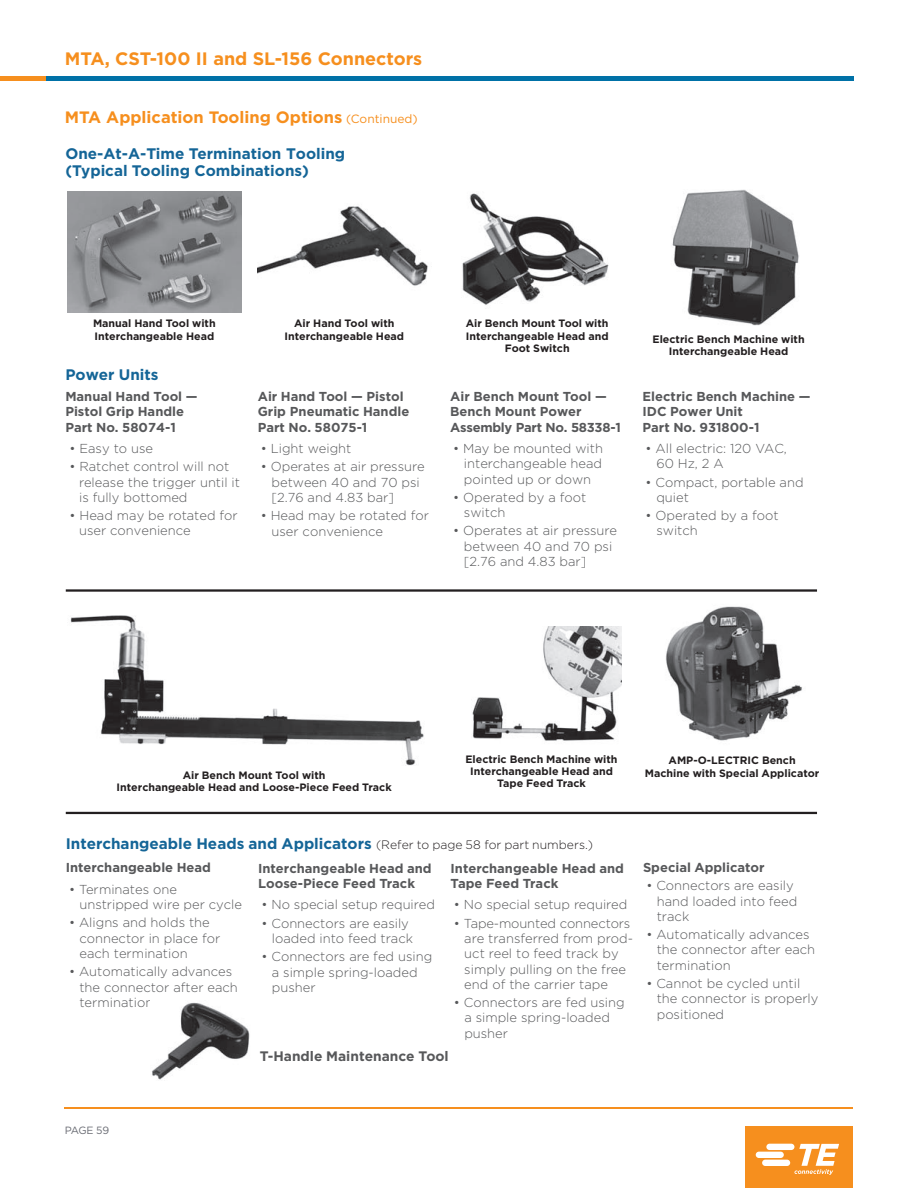
<style>
.page{position:relative;width:918px;height:1188px;background:#fff}
.page>*{position:absolute;margin:0;border:0;box-sizing:border-box;transform-origin:0 0}
.t1{font:700 18px "Gotham";color:#f68f1e}
.t2{font:700 16.5px "Gotham";color:#f68f1e}
.t3{font:700 15.3px/16.8px "Gotham";color:#146597}
.t4{font:700 13.8px "Gotham";color:#57585a}
.t5{font:300 13.05px/15.3px "Gotham";color:#57585a}
.t6{font:700 13.05px/15.3px "Gotham";color:#57585a}
.t7{font:700 10.65px/12.1px "Gotham";color:#231f20;text-align:center}
.t8{font:10.5px "Gotham";letter-spacing:-.045em;color:#696b73}
.s1{font-weight:400;font-size:12px}
.s2{font-weight:300;font-size:12.15px;color:#231f20}
</style>
<div class="page">
<hr style="left:65px;top:1107px;width:788px;height:1px;background:#f68f1e">
<div style="left:0;top:76px;width:47px;height:5px;background:#f68f1e"></div>
<div style="left:46px;top:76px;width:807px;height:5px;background:#0071a7"></div>
<div style="left:745px;top:1126px;width:108px;height:62px;background:#f68f1e"></div>
<svg style="left:756px;top:1144px;width:83px;height:31px"></svg>
<img style="left:67px;top:192px;width:174px;height:121px">
<img style="left:462px;top:193px;width:147px;height:112px">
<img style="left:257px;top:206px;width:171px;height:80px">
<img style="left:672px;top:190px;width:127px;height:136px">
<img style="left:70px;top:615px;width:354px;height:151px">
<img style="left:472px;top:627px;width:150px;height:114px">
<img style="left:666px;top:606px;width:136px;height:135px">
<img style="left:152px;top:1002px;width:98px;height:78px">
<hr style="left:66px;top:589px;width:751px;height:3px;background:#231f20">
<hr style="left:66px;top:812px;width:751px;height:2px;background:#231f20">
<h1 class="t1" style="left:65px;top:48px;width:359px">MTA, CST-100 II and SL-156 Connectors</h1>
<p class="t2" style="left:65px;top:108px;width:355px">MTA Application Tooling Options <span class="s1">(Continued)</span></p>
<p class="t3" style="left:65px;top:145px;width:281px">One-At-A-Time Termination Tooling (Typical Tooling Combinations)</p>
<p class="t7" style="left:93px;top:317px;width:124px;text-align:left">Manual Hand Tool with<br>Interchangeable Head</p>
<p class="t7" style="left:466px;top:317px;width:144px">Air Bench Mount Tool with<br>Interchangeable Head and<br>Foot Switch</p>
<p class="t7" style="left:284px;top:317px;width:121px">Air Hand Tool with<br>Interchangeable Head</p>
<p class="t3" style="left:65px;top:365px;width:95px">Power Units</p>
<p class="t6" style="left:65px;top:388px;width:134px">Manual Hand Tool —<br>Pistol Grip Handle<br>Part No. 58074-1</p>
<p class="t5" style="left:69px;top:441px;width:85px">• Easy to use</p>
<p class="t5" style="left:79px;top:459px;width:162px;text-indent:-10px">• Ratchet control will not release the trigger until it is fully bottomed</p>
<p class="t5" style="left:79px;top:508px;width:160px;text-indent:-10px">• Head may be rotated for user convenience</p>
<p class="t6" style="left:258px;top:389px;width:153px">Air Hand Tool — Pistol<br>Grip Pneumatic Handle<br>Part No. 58075-1</p>
<p class="t5" style="left:261px;top:441px;width:92px">• Light weight</p>
<p class="t5" style="left:272px;top:459px;width:155px;text-indent:-11px">• Operates at air pressure between 40 and 70 psi [2.76 and 4.83 bar]</p>
<p class="t5" style="left:272px;top:508px;width:159px;text-indent:-11px">• Head may be rotated for user convenience</p>
<p class="t6" style="left:450px;top:389px;width:172px">Air Bench Mount Tool —<br>Bench Mount Power<br>Assembly Part No. 58338-1</p>
<p class="t5" style="left:464px;top:441px;width:141px;text-align:justify;text-indent:-11px">• May be mounted with interchangeable head pointed up or down</p>
<p class="t5" style="left:464px;top:489px;width:124px;text-indent:-11px">• Operated by a foot switch</p>
<p class="t5" style="left:464px;top:523px;width:155px;text-indent:-11px">• Operates at air pressure between 40 and 70 psi [2.76 and 4.83 bar]</p>
<p class="t7" style="left:653px;top:333px;width:154px">Electric Bench Machine with<br>Interchangeable Head</p>
<p class="t6" style="left:643px;top:388px;width:169px">Electric Bench Machine —<br>IDC Power Unit<br>Part No. 931800-1</p>
<p class="t5" style="left:656px;top:441px;width:132px;text-indent:-11px">• All electric: 120 VAC,<br>60 Hz, 2 A</p>
<p class="t5" style="left:656px;top:474px;width:149px;text-indent:-11px">• Compact, portable and quiet</p>
<p class="t5" style="left:656px;top:508px;width:124px;text-indent:-11px">• Operated by a foot switch</p>
<p class="t7" style="left:117px;top:769px;width:277px">Air Bench Mount Tool with<br>Interchangeable Head and Loose-Piece Feed Track</p>
<p class="t7" style="left:465px;top:753px;width:154px">Electric Bench Machine with<br>Interchangeable Head and<br>Tape Feed Track</p>
<p class="t7" style="left:645px;top:754px;width:176px">AMP-O-LECTRIC Bench<br>Machine with Special Applicator</p>
<p class="t3" style="left:66px;top:835px;width:529px">Interchangeable Heads and Applicators <span class="s2">(Refer to page 58 for part numbers.)</span></p>
<p class="t6" style="left:66px;top:860px;width:147px">Interchangeable Head</p>
<p class="t5" style="left:79px;top:881px;width:164px;text-indent:-10px">• Terminates one unstripped wire per cycle</p>
<p class="t5" style="left:79px;top:915px;width:142px;text-indent:-10px">• Aligns and holds the connector in place for each termination</p>
<p class="t5" style="left:79px;top:964px;width:160px;text-indent:-10px">• Automatically advances the connector after each termination</p>
<p class="t6" style="left:258px;top:860px;width:175px">Interchangeable Head and<br>Loose-Piece Feed Track</p>
<p class="t5" style="left:261px;top:897px;width:175px">• No special setup required</p>
<p class="t5" style="left:272px;top:915px;width:143px;text-indent:-10px">• Connectors are easily loaded into feed track</p>
<p class="t5" style="left:272px;top:949px;width:162px;text-indent:-10px">• Connectors are fed using a simple spring-loaded pusher</p>
<p class="t6" style="left:451px;top:860px;width:175px">Interchangeable Head and<br>Tape Feed Track</p>
<p class="t5" style="left:454px;top:897px;width:175px">• No special setup required</p>
<p class="t5" style="left:464px;top:915px;width:170px;text-indent:-10px">• Tape-mounted connectors are transferred from prod&shy;uct reel to feed track by simply pulling on the free end of the carrier tape</p>
<p class="t5" style="left:464px;top:995px;width:162px;text-indent:-10px">• Connectors are fed using a simple spring-loaded pusher</p>
<p class="t4" style="left:260px;top:1048px;width:191px">T-Handle Maintenance Tool</p>
<p class="t6" style="left:643px;top:859px;width:123px">Special Applicator</p>
<p class="t5" style="left:657px;top:878px;width:142px;text-indent:-10px">• Connectors are easily hand loaded into feed track</p>
<p class="t5" style="left:657px;top:927px;width:160px;text-indent:-10px">• Automatically advances the connector after each termination</p>
<p class="t5" style="left:657px;top:976px;width:163px;text-indent:-10px">• Cannot be cycled until the connector is properly positioned</p>
<p class="t8" style="left:65px;top:1124px;width:46px">PAGE 59</p>
</div>
